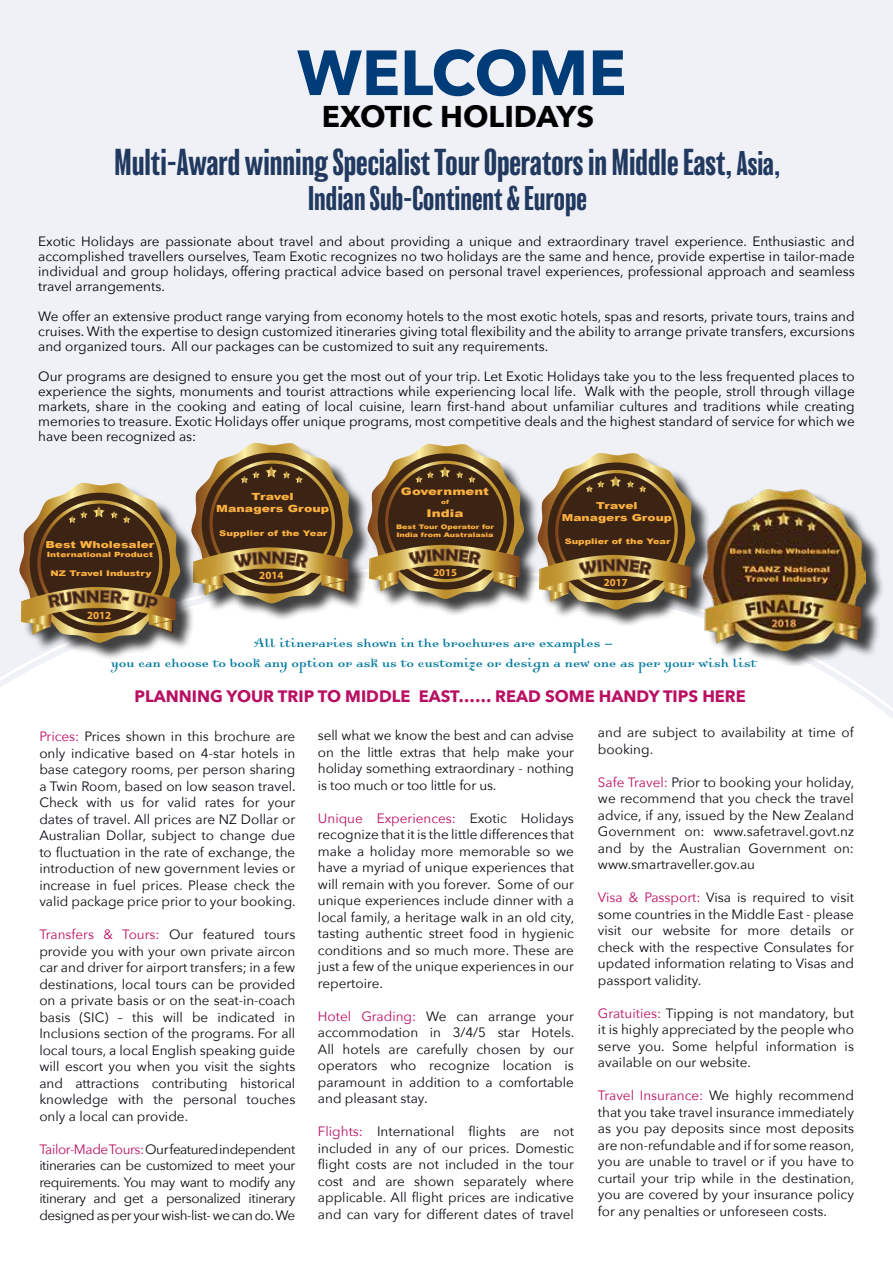
<style>
.page{position:relative;width:893px;height:1263px;background:#fff}
.page>*{position:absolute;margin:0;border:0;box-sizing:border-box;transform-origin:0 0}
.t1{font:700 63px "Avenir Next";color:#003c77}
.t2{font:condensed 34.5px "Balboa";color:#21395f}
.t3{font:condensed 31.5px "Balboa";color:#21395f}
.t4{font:700 30px "Avenir Next";color:#000}
.t5{font:16.5px/19.8px "Dalliance OT";color:#00799f;text-align:center}
.t6{font:700 16.5px "Avenir Next";color:#b90f63}
.t7{font:13.5px/16.5px "Avenir Next";color:#090a10;text-align:justify}
.t8{font:13.5px/15px "Avenir Next";color:#000;text-align:justify}
.t9{font:700 10.95px "Myriad Pro";color:#fbb040}
.t10{font:700 10.8px "Myriad Pro";color:#fbb040}
.t11{font:900 10.65px "Arial";color:#fbb040;scale:1.27 1}
.t12{font:700 10.65px "Myriad Pro";color:#fbb040}
.t13{font:900 10.35px "Arial";color:#fbb040;scale:1.27 1}
.t14{font:900 9.9px/11.9px "Arial";color:#fbb040;text-align:center;scale:1.27 1}
.t15{font:900 9.6px/11.6px "Arial";color:#fbb040;text-align:center;scale:1.27 1}
.t16{font:900 7.8px "Arial";color:#fbb040;scale:1.27 1}
.t17{font:900 7.65px "Arial";color:#fbb040;scale:1.27 1}
.t18{font:900 7.2px "Arial";color:#fbb040;scale:1.27 1}
.t19{font:900 6.3px/7.5px "Arial";color:#fbb040;scale:1.27 1}
.t20{font:900 5.85px "Arial";color:#fbb040;scale:1.27 1}
.s1{font-size:31.5px}
.s2{color:#b90f63}
</style>
<div class="page">
<div style="left:0;top:0;width:893px;height:873px;background:#eff1f7"></div>
<div style="left:0;top:616px;width:893px;height:257px;background:#fff"></div>
<div style="left:194px;top:445px;width:177px;height:176px;background:#000;opacity:.75"></div>
<svg style="left:194px;top:443px;width:159px;height:160px"></svg>
<div style="left:370px;top:446px;width:172px;height:170px;background:#000;opacity:.75"></div>
<svg style="left:367px;top:444px;width:158px;height:155px"></svg>
<div style="left:540px;top:455px;width:174px;height:170px;background:#000;opacity:.75"></div>
<svg style="left:537px;top:453px;width:159px;height:157px"></svg>
<div style="left:707px;top:492px;width:177px;height:173px;background:#000;opacity:.75"></div>
<img style="left:704px;top:489px;width:162px;height:161px">
<div style="left:22px;top:485px;width:177px;height:175px;background:#000;opacity:.75"></div>
<svg style="left:19px;top:483px;width:162px;height:160px"></svg>
<h1 class="t1" style="left:297px;top:18px;width:331px">WELCOME</h1>
<h3 class="t4" style="left:322px;top:90px;width:274px">EXOTIC HOLIDAYS</h3>
<h2 class="t2" style="left:115px;top:145px;width:667px">Multi-Award winning Specialist Tour Operators in Middle East, <span class="s1">Asia,</span></h2>
<h3 class="t3" style="left:308px;top:182px;width:280px">Indian Sub-Continent &amp; Europe</h3>
<p class="t8" style="left:38px;top:233px;width:818px">Exotic Holidays are passionate about travel and about providing a unique and extraordinary travel experience. Enthusiastic and accomplished travellers ourselves, Team Exotic recognizes no two holidays are the same and hence, provide expertise in tailor-made individual and group holidays, offering practical advice based on personal travel experiences, professional approach and seamless travel arrangements.</p>
<p class="t8" style="left:38px;top:308px;width:818px">We offer an extensive product range varying from economy hotels to the most exotic hotels, spas and resorts, private tours, trains and cruises. With the expertise to design customized itineraries giving total flexibility and the ability to arrange private transfers, excursions and organized tours. All our packages can be customized to suit any requirements.</p>
<p class="t8" style="left:38px;top:368px;width:818px">Our programs are designed to ensure you get the most out of your trip. Let Exotic Holidays take you to the less frequented places to experience the sights, monuments and tourist attractions while experiencing local life. Walk with the people, stroll through village markets, share in the cooking and eating of local cuisine, learn first-hand about unfamiliar cultures and traditions while creating memories to treasure. Exotic Holidays offer unique programs, most competitive deals and the highest standard of service for which we have been recognized as:</p>
<p class="t15" style="left:45px;top:539px;width:87px">Best Wholesaler</p>
<p class="t18" style="left:47px;top:549px;width:85px">International Product</p>
<p class="t16" style="left:51px;top:567px;width:81px">NZ Travel Industry</p>
<p class="t9" style="left:87px;top:608px;width:26px">2012</p>
<p class="t14" style="left:216px;top:491px;width:90px">Travel<br>Managers Group</p>
<p class="t16" style="left:219px;top:527px;width:87px">Supplier of the Year</p>
<p class="t9" style="left:259px;top:568px;width:26px">2014</p>
<p class="t13" style="left:401px;top:483px;width:71px">Government</p>
<p class="t20" style="left:441px;top:498px;width:8px">of</p>
<p class="t11" style="left:427px;top:505px;width:30px">India</p>
<p class="t19" style="left:396px;top:523px;width:79px">Best Tour Operator for<br>India from Australasia</p>
<p class="t12" style="left:433px;top:565px;width:25px">2015</p>
<p class="t15" style="left:562px;top:500px;width:88px">Travel<br>Managers Group</p>
<p class="t17" style="left:565px;top:535px;width:85px">Supplier of the Year</p>
<p class="t10" style="left:604px;top:575px;width:25px">2017</p>
<p class="t5" style="left:111px;top:635px;width:647px">All itineraries shown in the brochures are examples –<br>you can choose to book any option or ask us to customize or design a new one as per your wish list</p>
<p class="t6" style="left:134px;top:682px;width:613px">PLANNING YOUR TRIP TO MIDDLE EAST…… READ SOME HANDY TIPS HERE</p>
<p class="t7" style="left:39px;top:728px;width:258px"><span class="s2">Prices:</span> Prices shown in this brochure are only indicative based on 4-star hotels in base category rooms, per person sharing a Twin Room, based on low season travel.<br>Check with us for valid rates for your dates of travel. All prices are NZ Dollar or Australian Dollar, subject to change due to fluctuation in the rate of exchange, the introduction of new government levies or increase in fuel prices. Please check the valid package price prior to your booking.</p>
<p class="t7" style="left:39px;top:926px;width:258px"><span class="s2">Transfers &amp; Tours:</span> Our featured tours provide you with your own private aircon car and driver for airport transfers; in a few destinations, local tours can be provided on a private basis or on the seat-in-coach basis (SIC) – this will be indicated in Inclusions section of the programs. For all local tours, a local English speaking guide will escort you when you visit the sights and attractions contributing historical knowledge with the personal touches only a local can provide.</p>
<p class="t7" style="left:39px;top:1140px;width:258px"><span class="s2">Tailor-Made Tours:</span> Our featured independent itineraries can be customized to meet your requirements. You may want to modify any itinerary and get a personalized itinerary designed as per your wish-list- we can do. We</p>
<p class="t7" style="left:318px;top:727px;width:258px">sell what we know the best and can advise on the little extras that help make your holiday something extraordinary - nothing is too much or too little for us.</p>
<p class="t7" style="left:318px;top:809px;width:258px"><span class="s2">Unique Experiences:</span> Exotic Holidays recognize that it is the little differences that make a holiday more memorable so we have a myriad of unique experiences that will remain with you forever. Some of our unique experiences include dinner with a local family, a heritage walk in an old city, tasting authentic street food in hygienic conditions and so much more. These are just a few of the unique experiences in our repertoire.</p>
<p class="t7" style="left:318px;top:1007px;width:258px"><span class="s2">Hotel Grading:</span> We can arrange your accommodation in 3/4/5 star Hotels.<br>All hotels are carefully chosen by our operators who recognize location is paramount in addition to a comfortable and pleasant stay.</p>
<p class="t7" style="left:318px;top:1122px;width:258px"><span class="s2">Flights:</span> International flights are not included in any of our prices. Domestic flight costs are not included in the tour cost and are shown separately where applicable. All flight prices are indicative and can vary for different dates of travel</p>
<p class="t7" style="left:598px;top:723px;width:257px">and are subject to availability at time of booking.</p>
<p class="t7" style="left:598px;top:773px;width:258px"><span class="s2">Safe Travel:</span> Prior to booking your holiday, we recommend that you check the travel advice, if any, issued by the New Zealand Government on: www.safetravel.govt.nz and by the Australian Government on: www.smartraveller.gov.au</p>
<p class="t7" style="left:598px;top:888px;width:258px"><span class="s2">Visa &amp; Passport:</span> Visa is required to visit some countries in the Middle East - please visit our website for more details or check with the respective Consulates for updated information relating to Visas and passport validity.</p>
<p class="t7" style="left:598px;top:1004px;width:258px"><span class="s2">Gratuities:</span> Tipping is not mandatory, but it is highly appreciated by the people who serve you. Some helpful information is available on our website.</p>
<p class="t7" style="left:598px;top:1086px;width:258px"><span class="s2">Travel Insurance:</span> We highly recommend that you take travel insurance immediately as you pay deposits since most deposits are non-refundable and if for some reason, you are unable to travel or if you have to curtail your trip while in the destination, you are covered by your insurance policy for any penalties or unforeseen costs.</p>
</div>
